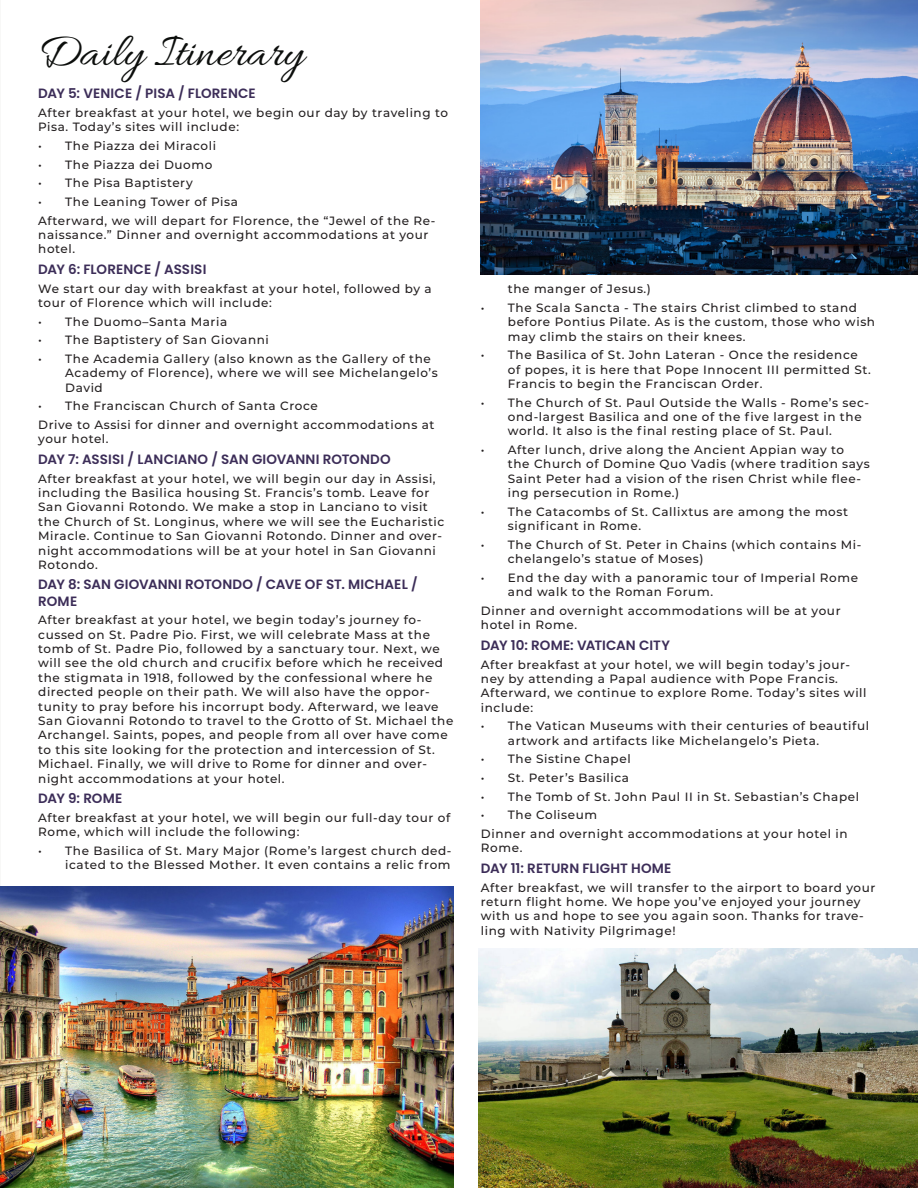
<style>
.page{position:relative;width:918px;height:1188px;background:#fff}
.page>*{position:absolute;margin:0;border:0;box-sizing:border-box;transform-origin:0 0}
.t1{font:48px "Allura";color:#0c0e0c}
.Body_Text{font:600 13.5px/16.2px "Poppins";letter-spacing:.005em;color:#3c2d58}
.Body_Text-2{font:500 12px/14.4px "Montserrat";letter-spacing:.05em;color:#231f20}
</style>
<div class="page">
<hr style="left:0;top:0;width:1px;height:1140px;background:#f8f8f7">
<img style="left:0;top:887px;width:454px;height:301px">
<img style="left:479px;top:949px;width:439px;height:239px">
<img style="left:481px;top:0;width:437px;height:274px">
<p class="t1" style="left:38px;top:26px;width:267px">Daily Itinerary</p>
<p class="Body_Text" style="left:38px;top:86px;width:219px">DAY 5: VENICE / PISA / FLORENCE</p>
<p class="Body_Text-2" style="left:38px;top:105px;width:411px">After breakfast at your hotel, we begin our day by traveling to<br>Pisa. Today’s sites will include:</p>
<p class="Body_Text-2" style="left:38px;top:138px;width:179px">• The Piazza dei Miracoli</p>
<p class="Body_Text-2" style="left:38px;top:157px;width:176px">• The Piazza dei Duomo</p>
<p class="Body_Text-2" style="left:38px;top:175px;width:156px">• The Pisa Baptistery</p>
<p class="Body_Text-2" style="left:38px;top:194px;width:201px">• The Leaning Tower of Pisa</p>
<p class="Body_Text-2" style="left:38px;top:213px;width:399px">Afterward, we will depart for Florence, the “Jewel of the Re&shy;naissance.” Dinner and overnight accommodations at your hotel.</p>
<p class="Body_Text" style="left:38px;top:261px;width:170px">DAY 6: FLORENCE / ASSISI</p>
<p class="Body_Text-2" style="left:38px;top:281px;width:395px">We start our day with breakfast at your hotel, followed by a tour of Florence which will include:</p>
<p class="Body_Text-2" style="left:38px;top:314px;width:190px">• The Duomo–Santa Maria</p>
<p class="Body_Text-2" style="left:38px;top:332px;width:232px">• The Baptistery of San Giovanni</p>
<p class="Body_Text-2" style="left:65px;top:351px;width:374px;text-indent:-27px">• The Academia Gallery (also known as the Gallery of the<br>Academy of Florence), where we will see Michelangelo’s<br>David</p>
<p class="Body_Text-2" style="left:38px;top:398px;width:281px">• The Franciscan Church of Santa Croce</p>
<p class="Body_Text-2" style="left:38px;top:417px;width:398px">Drive to Assisi for dinner and overnight accommodations at your hotel.</p>
<p class="Body_Text" style="left:38px;top:451px;width:354px">DAY 7: ASSISI / LANCIANO / SAN GIOVANNI ROTONDO</p>
<p class="Body_Text-2" style="left:38px;top:471px;width:408px">After breakfast at your hotel, we will begin our day in Assisi, including the Basilica housing St. Francis’s tomb. Leave for San Giovanni Rotondo. We make a stop in Lanciano to visit the Church of St. Longinus, where we will see the Eucharistic Miracle. Continue to San Giovanni Rotondo. Dinner and over&shy;night accommodations will be at your hotel in San Giovanni Rotondo.</p>
<p class="Body_Text" style="left:38px;top:577px;width:381px">DAY 8: SAN GIOVANNI ROTONDO / CAVE OF ST. MICHAEL /<br>ROME</p>
<p class="Body_Text-2" style="left:38px;top:612px;width:417px">After breakfast at your hotel, we begin today’s journey fo&shy;cussed on St. Padre Pio. First, we will celebrate Mass at the tomb of St. Padre Pio, followed by a sanctuary tour. Next, we will see the old church and crucifix before which he received the stigmata in 1918, followed by the confessional where he directed people on their path. We will also have the oppor&shy;tunity to pray before his incorrupt body. Afterward, we leave San Giovanni Rotondo to travel to the Grotto of St. Michael the Archangel. Saints, popes, and people from all over have come to this site looking for the protection and intercession of St.<br>Michael. Finally, we will drive to Rome for dinner and over&shy;night accommodations at your hotel.</p>
<p class="Body_Text" style="left:38px;top:790px;width:86px">DAY 9: ROME</p>
<p class="Body_Text-2" style="left:38px;top:810px;width:414px">After breakfast at your hotel, we will begin our full-day tour of<br>Rome, which will include the following:</p>
<p class="Body_Text-2" style="left:38px;top:843px;width:415px;text-align:right">• The Basilica of St. Mary Major (Rome’s largest church ded&shy;icated to the Blessed Mother. It even contains a relic from</p>
<p class="Body_Text-2" style="left:508px;top:281px;width:145px">the manger of Jesus.)</p>
<p class="Body_Text-2" style="left:508px;top:300px;width:369px;text-indent:-27px">• The Scala Sancta - The stairs Christ climbed to stand before Pontius Pilate. As is the custom, those who wish may climb the stairs on their knees.</p>
<p class="Body_Text-2" style="left:508px;top:347px;width:364px;text-indent:-27px">• The Basilica of St. John Lateran - Once the residence of popes, it is here that Pope Innocent III permitted St.<br>Francis to begin the Franciscan Order.</p>
<p class="Body_Text-2" style="left:508px;top:395px;width:363px;text-indent:-27px">• The Church of St. Paul Outside the Walls - Rome’s sec&shy;ond-largest Basilica and one of the five largest in the world. It also is the final resting place of St. Paul.</p>
<p class="Body_Text-2" style="left:508px;top:442px;width:363px;text-indent:-27px">• After lunch, drive along the Ancient Appian way to<br>the Church of Domine Quo Vadis (where tradition says Saint Peter had a vision of the risen Christ while flee&shy;ing persecution in Rome.)</p>
<p class="Body_Text-2" style="left:508px;top:504px;width:342px;text-indent:-27px">• The Catacombs of St. Callixtus are among the most significant in Rome.</p>
<p class="Body_Text-2" style="left:508px;top:537px;width:355px;text-indent:-27px">• The Church of St. Peter in Chains (which contains Mi&shy;chelangelo’s statue of Moses)</p>
<p class="Body_Text-2" style="left:508px;top:570px;width:352px;text-indent:-27px">• End the day with a panoramic tour of Imperial Rome and walk to the Roman Forum.</p>
<p class="Body_Text-2" style="left:481px;top:603px;width:361px">Dinner and overnight accommodations will be at your hotel in Rome.</p>
<p class="Body_Text" style="left:481px;top:637px;width:191px">DAY 10: ROME: VATICAN CITY</p>
<p class="Body_Text-2" style="left:481px;top:657px;width:387px">After breakfast at your hotel, we will begin today’s jour&shy;ney by attending a Papal audience with Pope Francis.<br>Afterward, we continue to explore Rome. Today’s sites will include:</p>
<p class="Body_Text-2" style="left:508px;top:718px;width:363px;text-indent:-27px">• The Vatican Museums with their centuries of beautiful artwork and artifacts like Michelangelo’s Pieta.</p>
<p class="Body_Text-2" style="left:481px;top:752px;width:151px">• The Sistine Chapel</p>
<p class="Body_Text-2" style="left:481px;top:770px;width:150px">• St. Peter’s Basilica</p>
<p class="Body_Text-2" style="left:481px;top:789px;width:380px">• The Tomb of St. John Paul II in St. Sebastian’s Chapel</p>
<p class="Body_Text-2" style="left:481px;top:807px;width:118px">• The Coliseum</p>
<p class="Body_Text-2" style="left:481px;top:826px;width:368px">Dinner and overnight accommodations at your hotel in<br>Rome.</p>
<p class="Body_Text" style="left:481px;top:860px;width:192px">DAY 11: RETURN FLIGHT HOME</p>
<p class="Body_Text-2" style="left:481px;top:880px;width:396px">After breakfast, we will transfer to the airport to board your return flight home. We hope you’ve enjoyed your journey with us and hope to see you again soon. Thanks for trave&shy;ling with Nativity Pilgrimage!</p>
</div>
